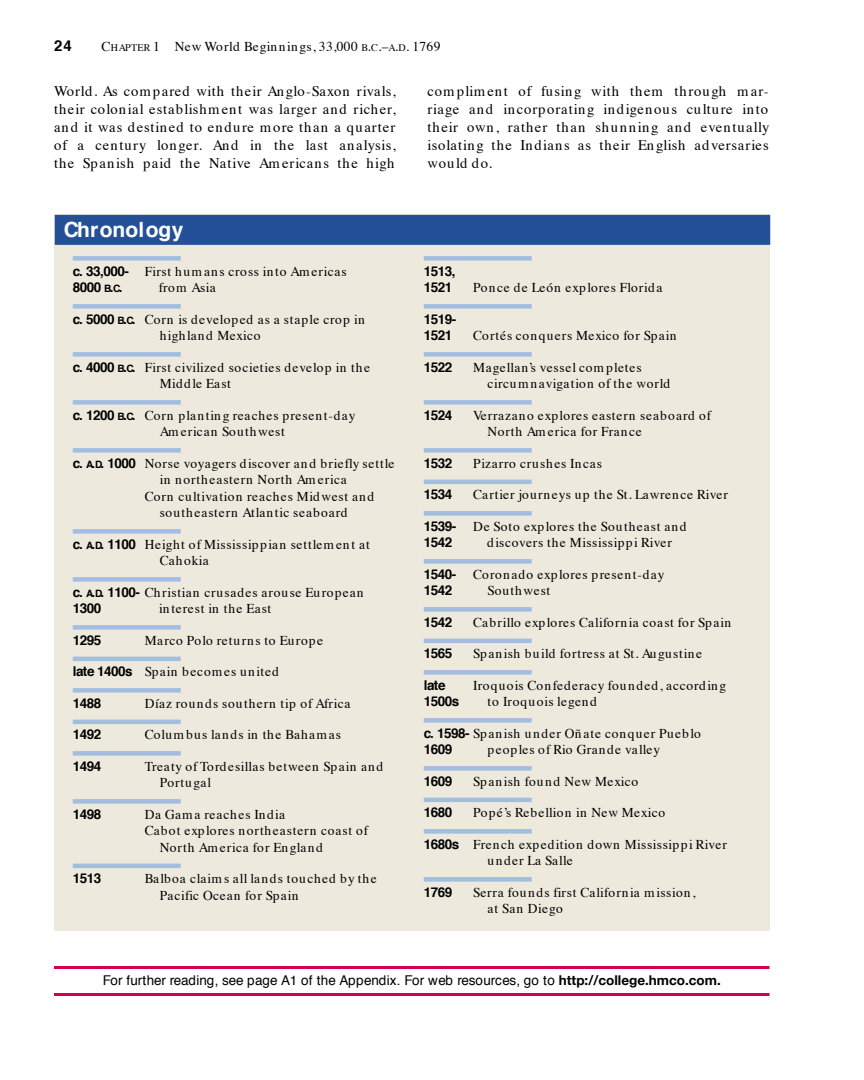
<style>
.page{position:relative;width:864px;height:1080px;background:#fff}
.page>*{position:absolute;margin:0;border:0;box-sizing:border-box;transform-origin:0 0}
.t1{font:700 21px "Helvetica";letter-spacing:.015em;color:#fff}
.t2{font:700 15px "Helvetica";color:#000}
.t3{font:14.7px/18px "Times";letter-spacing:.065em;color:#000;text-align:justify}
.t4{font:13.5px/16.5px "Times";letter-spacing:.065em;color:#000}
.t5{font:13.5px/16.5px "Times";letter-spacing:.045em;color:#000}
.t6{font:700 13.5px/16.5px "Helvetica";letter-spacing:-.035em;color:#000}
.t7{font:13.5px "Helvetica";color:#000}
.t8{font:13.5px "Times";letter-spacing:.03em;color:#000}
.s1{font-size:10.2px}
.s2{font-family:"Helvetica";font-weight:700}
.s3{font-family:"Helvetica";font-weight:700;font-size:10.2px}
.s4{font-family:"Helvetica Neue";font-weight:700}
</style>
<div class="page">
<div style="left:55px;top:215px;width:715px;height:716px;background:#edeadd"></div>
<div style="left:55px;top:215px;width:715px;height:30px;background:#245098"></div>
<div style="left:73px;top:256px;width:108px;height:5px;background:#a3bde0"></div>
<div style="left:73px;top:304px;width:108px;height:5px;background:#a3bde0"></div>
<div style="left:73px;top:352px;width:108px;height:5px;background:#a3bde0"></div>
<div style="left:73px;top:400px;width:108px;height:5px;background:#a3bde0"></div>
<div style="left:73px;top:448px;width:108px;height:5px;background:#a3bde0"></div>
<div style="left:73px;top:529px;width:108px;height:5px;background:#a3bde0"></div>
<div style="left:73px;top:577px;width:108px;height:5px;background:#a3bde0"></div>
<div style="left:73px;top:625px;width:108px;height:5px;background:#a3bde0"></div>
<hr style="left:73px;top:657px;width:108px;height:4px;background:#a3bde0">
<div style="left:73px;top:688px;width:108px;height:5px;background:#a3bde0"></div>
<hr style="left:73px;top:720px;width:108px;height:4px;background:#a3bde0">
<div style="left:73px;top:751px;width:108px;height:5px;background:#a3bde0"></div>
<div style="left:73px;top:799px;width:108px;height:5px;background:#a3bde0"></div>
<hr style="left:73px;top:864px;width:108px;height:4px;background:#a3bde0">
<div style="left:424px;top:256px;width:108px;height:5px;background:#a3bde0"></div>
<div style="left:424px;top:304px;width:108px;height:5px;background:#a3bde0"></div>
<div style="left:424px;top:352px;width:108px;height:5px;background:#a3bde0"></div>
<div style="left:424px;top:400px;width:108px;height:5px;background:#a3bde0"></div>
<div style="left:424px;top:448px;width:108px;height:5px;background:#a3bde0"></div>
<hr style="left:424px;top:480px;width:108px;height:4px;background:#a3bde0">
<div style="left:424px;top:511px;width:108px;height:5px;background:#a3bde0"></div>
<div style="left:424px;top:559px;width:108px;height:5px;background:#a3bde0"></div>
<div style="left:424px;top:607px;width:108px;height:5px;background:#a3bde0"></div>
<hr style="left:424px;top:639px;width:108px;height:4px;background:#a3bde0">
<div style="left:424px;top:670px;width:108px;height:5px;background:#a3bde0"></div>
<div style="left:424px;top:718px;width:108px;height:5px;background:#a3bde0"></div>
<div style="left:424px;top:766px;width:108px;height:5px;background:#a3bde0"></div>
<hr style="left:424px;top:798px;width:108px;height:4px;background:#a3bde0">
<div style="left:424px;top:829px;width:108px;height:5px;background:#a3bde0"></div>
<div style="left:424px;top:877px;width:108px;height:5px;background:#a3bde0"></div>
<hr style="left:54px;top:966px;width:716px;height:3px;background:#d30052">
<hr style="left:54px;top:993px;width:716px;height:3px;background:#d30052">
<p class="t2" style="left:54px;top:40px;width:19px">24</p>
<p class="t8" style="left:102px;top:41px;width:341px">C<span class="s1">HAPTER</span> 1 New World Beginnings, 33,000 <span class="s1">B</span>.<span class="s1">C</span>.–<span class="s1">A</span>.<span class="s1">D</span>. 1769</p>
<p class="t3" style="left:54px;top:84px;width:343px">World. As compared with their Anglo-Saxon rivals, their colonial establishment was larger and richer, and it was destined to endure more than a quarter of a century longer. And in the last analysis, the Spanish paid the Native Americans the high</p>
<p class="t3" style="left:428px;top:84px;width:343px">compliment of fusing with them through mar&shy;riage and incorporating indigenous culture into their own, rather than shunning and eventually isolating the Indians as their English adversaries would do.</p>
<h1 class="t1" style="left:64px;top:221px;width:121px">Chronology</h1>
<p class="t4" style="left:73px;top:264px;width:276px"><span class="s2">c. 33,000-</span> First humans cross into Americas</p>
<p class="t6" style="left:73px;top:280px;width:51px">8000 <span class="s1">B</span>.<span class="s1">C</span>.</p>
<p class="t8" style="left:159px;top:282px;width:59px">from Asia</p>
<p class="t4" style="left:160px;top:312px;width:207px;text-indent:-87px"><span class="s2">c. 5000</span> <span class="s3">B</span><span class="s2">.</span><span class="s3">C</span><span class="s2">.</span> Corn is developed as a staple crop in highland Mexico</p>
<p class="t5" style="left:160px;top:360px;width:212px;text-indent:-87px"><span class="s2">c. 4000</span> <span class="s3">B</span><span class="s2">.</span><span class="s3">C</span><span class="s2">.</span> First civilized societies develop in the<br>Middle East</p>
<p class="t4" style="left:160px;top:408px;width:197px;text-indent:-87px"><span class="s2">c. 1200</span> <span class="s3">B</span><span class="s2">.</span><span class="s3">C</span><span class="s2">.</span> Corn planting reaches present-day<br>American Southwest</p>
<p class="t4" style="left:73px;top:456px;width:323px"><span class="s2">c.</span> <span class="s3">A</span><span class="s2">.</span><span class="s3">D</span><span class="s2">. 1000</span> Norse voyagers discover and briefly settle</p>
<p class="t4" style="left:160px;top:472px;width:188px">in northeastern North America</p>
<p class="t4" style="left:145px;top:489px;width:231px">Corn cultivation reaches Midwest and</p>
<p class="t4" style="left:160px;top:505px;width:189px">southeastern Atlantic seaboard</p>
<p class="t4" style="left:160px;top:537px;width:212px;text-indent:-87px"><span class="s2">c.</span> <span class="s3">A</span><span class="s2">.</span><span class="s3">D</span><span class="s2">. 1100</span> Height of Mississippian settlement at<br>Cahokia</p>
<p class="t4" style="left:73px;top:585px;width:292px"><span class="s2">c.</span> <span class="s3">A</span><span class="s2">.</span><span class="s3">D</span><span class="s2">. 1100-</span> Christian crusades arouse European</p>
<p class="t6" style="left:73px;top:601px;width:30px">1300</p>
<p class="t4" style="left:159px;top:601px;width:114px">interest in the East</p>
<p class="t6" style="left:73px;top:633px;width:30px">1295</p>
<p class="t4" style="left:145px;top:633px;width:180px">Marco Polo returns to Europe</p>
<p class="t4" style="left:73px;top:664px;width:208px"><span class="s2">late 1400s</span> Spain becomes united</p>
<p class="t6" style="left:73px;top:696px;width:30px">1488</p>
<p class="t4" style="left:145px;top:696px;width:207px">Díaz rounds southern tip of Africa</p>
<p class="t6" style="left:73px;top:727px;width:30px">1492</p>
<p class="t4" style="left:145px;top:727px;width:198px">Columbus lands in the Bahamas</p>
<p class="t6" style="left:73px;top:759px;width:30px">1494</p>
<p class="t4" style="left:160px;top:759px;width:225px;text-indent:-15px">Treaty of Tordesillas between Spain and<br>Portugal</p>
<p class="t6" style="left:73px;top:807px;width:30px">1498</p>
<p class="t4" style="left:145px;top:807px;width:142px">Da Gama reaches India</p>
<p class="t4" style="left:145px;top:823px;width:225px">Cabot explores northeastern coast of</p>
<p class="t4" style="left:160px;top:840px;width:165px">North America for England</p>
<p class="t6" style="left:73px;top:871px;width:30px">1513</p>
<p class="t4" style="left:160px;top:871px;width:218px;text-indent:-15px">Balboa claims all lands touched by the<br>Pacific Ocean for Spain</p>
<p class="t6" style="left:424px;top:264px;width:33px">1513,<br>1521</p>
<p class="t6" style="left:424px;top:312px;width:34px">1519-<br>1521</p>
<p class="t4" style="left:473px;top:280px;width:191px">Ponce de León explores Florida</p>
<p class="t4" style="left:473px;top:328px;width:205px">Cortés conquers Mexico for Spain</p>
<p class="t6" style="left:424px;top:360px;width:30px">1522</p>
<p class="t4" style="left:488px;top:360px;width:184px;text-indent:-14px">Magellan’s vessel completes circumnavigation of the world</p>
<p class="t6" style="left:424px;top:408px;width:30px">1524</p>
<p class="t4" style="left:488px;top:408px;width:225px;text-indent:-14px">Verrazano explores eastern seaboard of<br>North America for France</p>
<p class="t6" style="left:424px;top:456px;width:30px">1532</p>
<p class="t4" style="left:473px;top:456px;width:130px">Pizarro crushes Incas</p>
<p class="t6" style="left:424px;top:487px;width:30px">1534</p>
<p class="t4" style="left:473px;top:487px;width:256px">Cartier journeys up the St. Lawrence River</p>
<p class="t6" style="left:424px;top:519px;width:34px">1539-</p>
<p class="t4" style="left:473px;top:519px;width:215px">De Soto explores the Southeast and</p>
<p class="t6" style="left:424px;top:535px;width:30px">1542</p>
<p class="t5" style="left:487px;top:535px;width:186px">discovers the Mississippi River</p>
<p class="t6" style="left:424px;top:567px;width:34px">1540-</p>
<p class="t4" style="left:473px;top:567px;width:193px">Coronado explores present-day</p>
<p class="t6" style="left:424px;top:583px;width:30px">1542</p>
<p class="t4" style="left:488px;top:583px;width:64px">Southwest</p>
<p class="t6" style="left:424px;top:615px;width:30px">1542</p>
<p class="t4" style="left:473px;top:615px;width:259px">Cabrillo explores California coast for Spain</p>
<p class="t6" style="left:424px;top:646px;width:30px">1565</p>
<p class="t4" style="left:473px;top:646px;width:230px">Spanish build fortress at St. Augustine</p>
<p class="t6" style="left:424px;top:678px;width:23px">late</p>
<p class="t4" style="left:473px;top:678px;width:255px">Iroquois Confederacy founded, according</p>
<p class="t6" style="left:424px;top:694px;width:37px">1500s</p>
<p class="t4" style="left:488px;top:694px;width:111px">to Iroquois legend</p>
<p class="t4" style="left:424px;top:726px;width:279px"><span class="s2">c. 1598-</span> Spanish under Oñate conquer Pueblo</p>
<p class="t6" style="left:424px;top:742px;width:30px">1609</p>
<p class="t4" style="left:488px;top:742px;width:174px">peoples of Rio Grande valley</p>
<p class="t6" style="left:424px;top:774px;width:30px">1609</p>
<p class="t4" style="left:473px;top:774px;width:167px">Spanish found New Mexico</p>
<p class="t6" style="left:424px;top:805px;width:30px">1680</p>
<p class="t8" style="left:473px;top:807px;width:193px">Popé’s Rebellion in New Mexico</p>
<p class="t5" style="left:488px;top:837px;width:241px;text-indent:-64px"><span class="s2">1680s</span> French expedition down Mississippi River under La Salle</p>
<p class="t6" style="left:424px;top:885px;width:30px">1769</p>
<p class="t5" style="left:488px;top:885px;width:210px;text-indent:-14px">Serra founds first California mission, at San Diego</p>
<p class="t7" style="left:103px;top:975px;width:620px">For further reading, see page A1 of the Appendix. For web resources, go to <span class="s4">http://college.hmco.com.</span></p>
</div>
